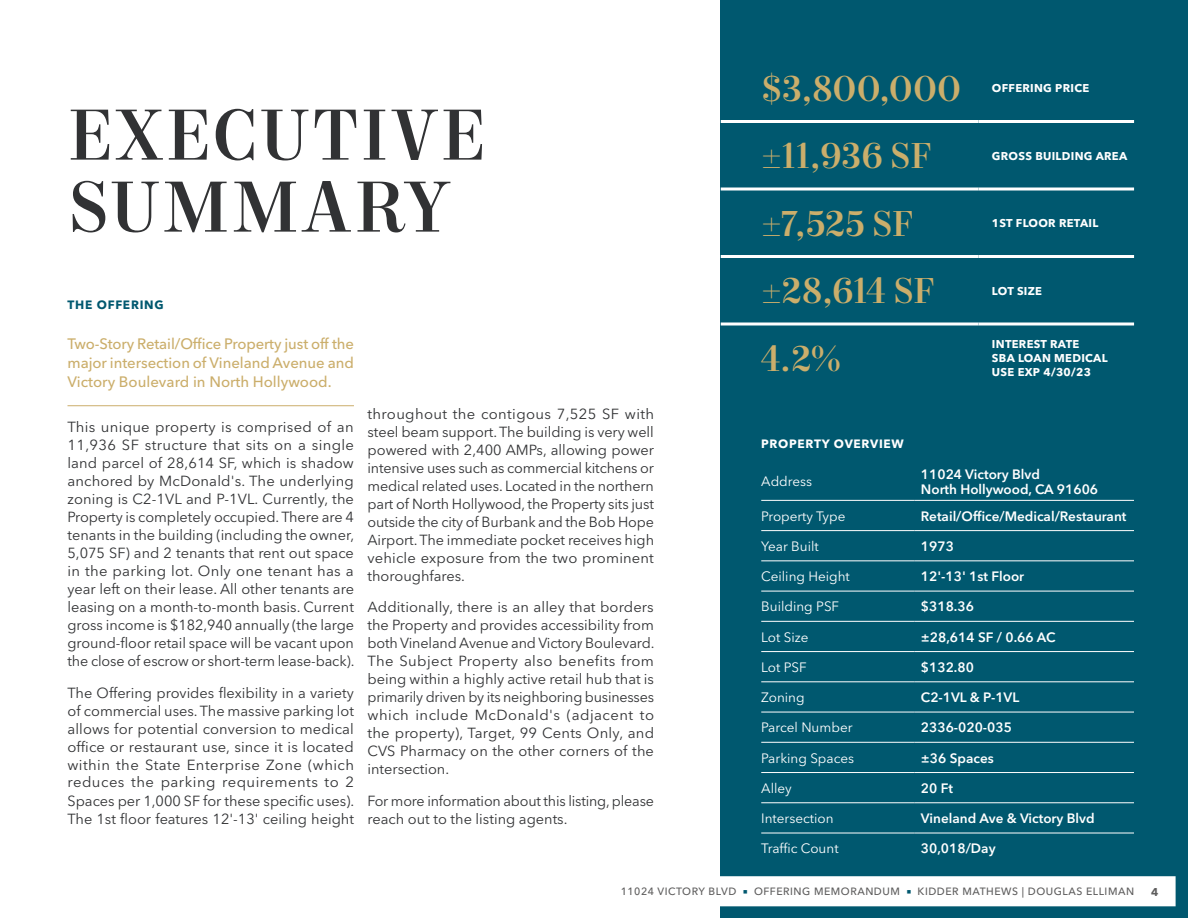
<style>
.page{position:relative;width:1188px;height:918px;background:#fff}
.page>*{position:absolute;margin:0;border:0;box-sizing:border-box;transform-origin:0 0}
.Headline_-_Level_1{font:500 72px/72px "Mort Modern 09";letter-spacing:.035em;color:#313234}
.Stat_Data_-_Gold{font:500 36px "Mort Modern 09";color:#cbae6b}
.First_Paragraph_-_Bo{font:500 15px/19.2px "Avenir Next LT Pro";color:#cbae6b;text-align:justify}
.Body_Copy_-_Charcoal{font:14.55px/18px "Avenir Next LT Pro";color:#313234;text-align:justify}
.Table_Input_Emphasis{font:600 13.5px/15px "Avenir Next LT Pro";color:#fff}
.Table_Input_-_White{font:13.5px "Avenir Next LT Pro";color:#fff}
.Subhead_-_Level_1{font:700 12px "Avenir Next LT Pro";letter-spacing:.06em;color:#fff}
.Subhead_-_Level_1-2{font:700 12px "Avenir Next LT Pro";letter-spacing:.06em;color:#00586f}
.Stat_Label_-_White{font:700 11.25px "Avenir Next LT Pro";letter-spacing:.025em;color:#fff}
.t1{font:700 11.25px "Avenir Next LT Pro";color:#5e5d5d}
.t2{font:500 10.5px "Avenir Next LT Pro";letter-spacing:.05em;color:#5e5d5d}
.s1{color:#00586f}
</style>
<div class="page">
<div style="left:721px;top:0;width:467px;height:918px;background:#00586f"></div>
<hr style="left:761px;top:500px;width:153px;height:1px;background:#fff">
<hr style="left:914px;top:500px;width:220px;height:1px;background:#fff">
<hr style="left:761px;top:530px;width:153px;height:1px;background:#fff">
<hr style="left:914px;top:530px;width:220px;height:1px;background:#fff">
<hr style="left:761px;top:560px;width:153px;height:1px;background:#fff">
<hr style="left:914px;top:560px;width:220px;height:1px;background:#fff">
<hr style="left:761px;top:591px;width:153px;height:1px;background:#fff">
<hr style="left:914px;top:591px;width:220px;height:1px;background:#fff">
<hr style="left:761px;top:621px;width:153px;height:1px;background:#fff">
<hr style="left:914px;top:621px;width:220px;height:1px;background:#fff">
<hr style="left:761px;top:651px;width:153px;height:1px;background:#fff">
<hr style="left:914px;top:651px;width:220px;height:1px;background:#fff">
<hr style="left:761px;top:681px;width:153px;height:1px;background:#fff">
<hr style="left:914px;top:681px;width:220px;height:1px;background:#fff">
<hr style="left:761px;top:712px;width:153px;height:1px;background:#fff">
<hr style="left:914px;top:712px;width:220px;height:1px;background:#fff">
<hr style="left:761px;top:742px;width:153px;height:1px;background:#fff">
<hr style="left:914px;top:742px;width:220px;height:1px;background:#fff">
<hr style="left:761px;top:772px;width:153px;height:1px;background:#fff">
<hr style="left:914px;top:772px;width:220px;height:1px;background:#fff">
<hr style="left:761px;top:802px;width:153px;height:1px;background:#fff">
<hr style="left:914px;top:802px;width:220px;height:1px;background:#fff">
<hr style="left:761px;top:833px;width:153px;height:1px;background:#fff">
<hr style="left:914px;top:833px;width:220px;height:1px;background:#fff">
<hr style="left:721px;top:120px;width:257px;height:3px;background:#fff">
<hr style="left:978px;top:120px;width:156px;height:3px;background:#fff">
<hr style="left:721px;top:188px;width:257px;height:2px;background:#fff">
<hr style="left:978px;top:188px;width:156px;height:2px;background:#fff">
<hr style="left:721px;top:255px;width:257px;height:3px;background:#fff">
<hr style="left:978px;top:255px;width:156px;height:3px;background:#fff">
<svg style="left:721px;top:322px;width:257px;height:4px"></svg>
<svg style="left:978px;top:322px;width:156px;height:4px"></svg>
<hr style="left:68px;top:405px;width:286px;height:1px;background:#cbae6b">
<div style="left:720px;top:876px;width:456px;height:30px;background:#fff"></div>
<p class="Headline_-_Level_1" style="left:68px;top:102px;width:420px">EXECUTIVE<br>SUMMARY</p>
<p class="Subhead_-_Level_1-2" style="left:68px;top:298px;width:98px">THE OFFERING</p>
<p class="First_Paragraph_-_Bo" style="left:68px;top:334px;width:288px">Two-Story Retail/Office Property just off the major intersection of Vineland Avenue and Victory Boulevard in North Hollywood.</p>
<p class="Body_Copy_-_Charcoal" style="left:68px;top:418px;width:288px">This unique property is comprised of an 11,936 SF structure that sits on a single land parcel of 28,614 SF, which is shadow anchored by McDonald's. The underlying zoning is C2-1VL and P-1VL. Currently, the Property is completely occupied. There are 4 tenants in the building (including the owner, 5,075 SF) and 2 tenants that rent out space in the parking lot. Only one tenant has a year left on their lease. All other tenants are leasing on a month-to-month basis. Current gross income is $182,940 annually (the large ground-floor retail space will be vacant upon the close of escrow or short-term lease-back).</p>
<p class="Body_Copy_-_Charcoal" style="left:68px;top:683px;width:288px">The Offering provides flexibility in a variety of commercial uses. The massive parking lot allows for potential conversion to medical office or restaurant use, since it is located within the State Enterprise Zone (which reduces the parking requirements to 2<br>Spaces per 1,000 SF for these specific uses).<br>The 1st floor features 12'-13' ceiling height</p>
<p class="Body_Copy_-_Charcoal" style="left:368px;top:404px;width:288px">throughout the contigous 7,525 SF with steel beam support. The building is very well powered with 2,400 AMPs, allowing power intensive uses such as commercial kitchens or medical related uses. Located in the northern part of North Hollywood, the Property sits just outside the city of Burbank and the Bob Hope Airport. The immediate pocket receives high vehicle exposure from the two prominent thoroughfares.</p>
<p class="Body_Copy_-_Charcoal" style="left:368px;top:598px;width:288px">Additionally, there is an alley that borders the Property and provides accessibility from both Vineland Avenue and Victory Boulevard.<br>The Subject Property also benefits from being within a highly active retail hub that is primarily driven by its neighboring businesses which include McDonald's (adjacent to the property), Target, 99 Cents Only, and CVS Pharmacy on the other corners of the intersection.</p>
<p class="Body_Copy_-_Charcoal" style="left:368px;top:791px;width:288px">For more information about this listing, please reach out to the listing agents.</p>
<p class="Stat_Data_-_Gold" style="left:761px;top:66px;width:201px">$3,800,000</p>
<p class="Stat_Label_-_White" style="left:992px;top:81px;width:99px">OFFERING PRICE</p>
<p class="Stat_Data_-_Gold" style="left:761px;top:133px;width:172px">±11,936 SF</p>
<p class="Stat_Label_-_White" style="left:992px;top:149px;width:137px">GROSS BUILDING AREA</p>
<p class="Stat_Data_-_Gold" style="left:761px;top:201px;width:154px">±7,525 SF</p>
<p class="Stat_Label_-_White" style="left:992px;top:216px;width:108px">1ST FLOOR RETAIL</p>
<p class="Stat_Data_-_Gold" style="left:761px;top:268px;width:175px">±28,614 SF</p>
<p class="Stat_Label_-_White" style="left:992px;top:284px;width:52px">LOT SIZE</p>
<p class="Stat_Data_-_Gold" style="left:761px;top:336px;width:81px">4.2%</p>
<p class="Stat_Label_-_White" style="left:992px;top:337px;width:89px">INTEREST RATE</p>
<p class="Stat_Label_-_White" style="left:992px;top:351px;width:117px">SBA LOAN MEDICAL</p>
<p class="Stat_Label_-_White" style="left:992px;top:365px;width:100px">USE EXP 4/30/23</p>
<p class="Subhead_-_Level_1" style="left:761px;top:437px;width:144px">PROPERTY OVERVIEW</p>
<p class="Table_Input_-_White" style="left:761px;top:473px;width:52px">Address</p>
<p class="Table_Input_Emphasis" style="left:921px;top:466px;width:179px">11024 Victory Blvd<br>North Hollywood, CA 91606</p>
<p class="Table_Input_-_White" style="left:761px;top:508px;width:86px">Property Type</p>
<p class="Table_Input_Emphasis" style="left:921px;top:508px;width:207px">Retail/Office/Medical/Restaurant</p>
<p class="Table_Input_-_White" style="left:761px;top:538px;width:59px">Year Built</p>
<p class="Table_Input_Emphasis" style="left:921px;top:538px;width:34px">1973</p>
<p class="Table_Input_-_White" style="left:761px;top:568px;width:90px">Ceiling Height</p>
<p class="Table_Input_Emphasis" style="left:921px;top:569px;width:105px">12'-13' 1st Floor</p>
<p class="Table_Input_-_White" style="left:761px;top:599px;width:79px">Building PSF</p>
<p class="Table_Input_Emphasis" style="left:921px;top:599px;width:54px">$318.36</p>
<p class="Table_Input_-_White" style="left:761px;top:629px;width:49px">Lot Size</p>
<p class="Table_Input_Emphasis" style="left:921px;top:629px;width:136px">±28,614 SF / 0.66 AC</p>
<p class="Table_Input_-_White" style="left:761px;top:659px;width:47px">Lot PSF</p>
<p class="Table_Input_Emphasis" style="left:921px;top:659px;width:54px">$132.80</p>
<p class="Table_Input_-_White" style="left:761px;top:689px;width:45px">Zoning</p>
<p class="Table_Input_Emphasis" style="left:921px;top:690px;width:100px">C2-1VL &amp; P-1VL</p>
<p class="Table_Input_-_White" style="left:761px;top:720px;width:93px">Parcel Number</p>
<p class="Table_Input_Emphasis" style="left:921px;top:720px;width:92px">2336-020-035</p>
<p class="Table_Input_-_White" style="left:761px;top:750px;width:94px">Parking Spaces</p>
<p class="Table_Input_Emphasis" style="left:921px;top:750px;width:74px">±36 Spaces</p>
<p class="Table_Input_-_White" style="left:761px;top:780px;width:32px">Alley</p>
<p class="Table_Input_Emphasis" style="left:921px;top:780px;width:34px">20 Ft</p>
<p class="Table_Input_-_White" style="left:761px;top:810px;width:74px">Intersection</p>
<p class="Table_Input_Emphasis" style="left:921px;top:811px;width:175px">Vineland Ave &amp; Victory Blvd</p>
<p class="Table_Input_-_White" style="left:761px;top:840px;width:79px">Traffic Count</p>
<p class="Table_Input_Emphasis" style="left:921px;top:841px;width:76px">30,018/Day</p>
<p class="t2" style="left:621px;top:885px;width:515px">11024 VICTORY BLVD <span class="s1">■</span> OFFERING MEMORANDUM <span class="s1">■</span> KIDDER MATHEWS | DOUGLAS ELLIMAN</p>
<p class="t1" style="left:1151px;top:885px;width:9px">4</p>
</div>
